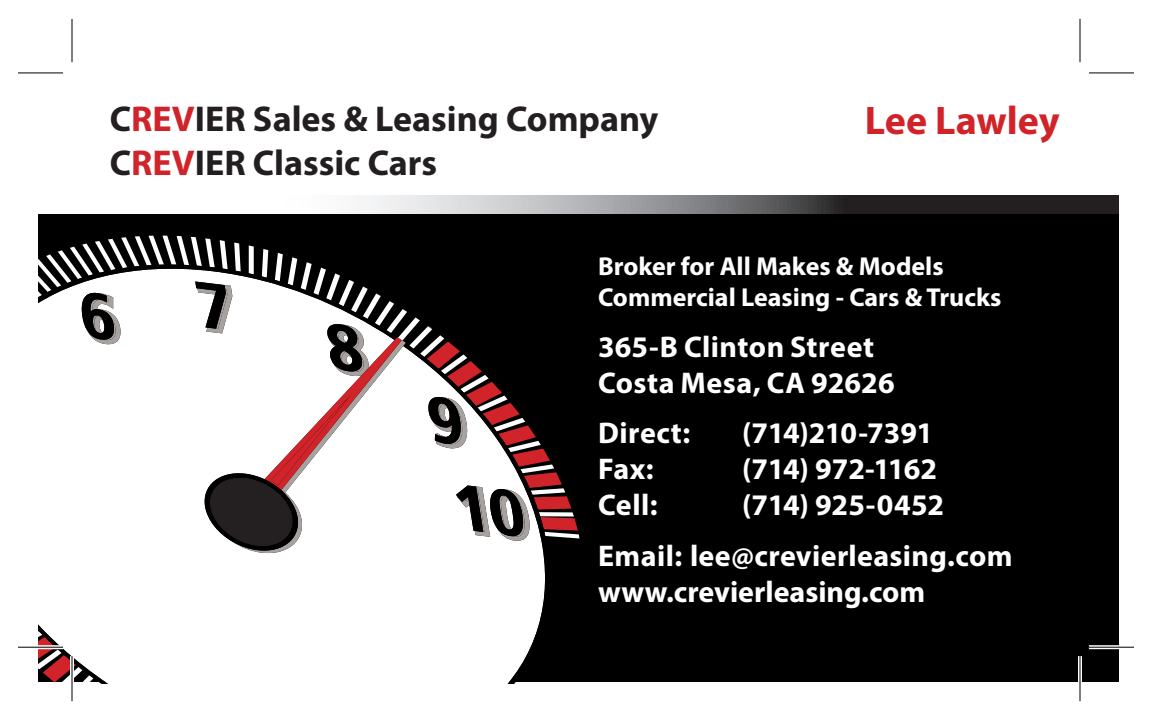
<style>
.page{position:relative;width:1152px;height:720px;background:#fff}
.page>*{position:absolute;margin:0;border:0;box-sizing:border-box;transform-origin:0 0}
.t1{font:700 40px "Myriad Pro";color:#d1232a}
.t2{font:700 36px "Myriad Pro";color:#231f20}
.t3{font:700 30px/36px "Myriad Pro";letter-spacing:.005em;color:#fff}
.t4{font:700 30px "Myriad Pro";letter-spacing:-.02em;color:#fff}
.t5{font:700 26px/31.2px "Myriad Pro";color:#fff}
.s1{color:#d1232a}
</style>
<div class="page">
<div style="left:39px;top:202px;width:1080px;height:480px;background:#000"></div>
<svg style="left:39px;top:236px;width:541px;height:448px"></svg>
<svg style="left:39px;top:196px;width:1080px;height:17px;background:#9d9d9e"></svg>
<svg style="left:18px;top:645px;width:45px;height:4px"></svg>
<hr style="left:18px;top:647px;width:45px;height:1px;background:#000">
<hr style="left:70px;top:656px;width:4px;height:45px;background:#fff">
<hr style="left:71px;top:656px;width:2px;height:45px;background:#000">
<hr style="left:71px;top:19px;width:2px;height:43px;background:#000">
<hr style="left:18px;top:72px;width:45px;height:2px;background:#000">
<hr style="left:1079px;top:19px;width:2px;height:43px;background:#000">
<hr style="left:1089px;top:72px;width:45px;height:2px;background:#000">
<hr style="left:1078px;top:656px;width:4px;height:45px;background:#fff">
<hr style="left:1079px;top:656px;width:2px;height:45px;background:#000">
<svg style="left:1089px;top:645px;width:45px;height:4px"></svg>
<hr style="left:1089px;top:647px;width:45px;height:1px;background:#000">
<p class="t2" style="left:110px;top:96px;width:550px">C<span class="s1">REV</span>IER Sales &amp; Leasing Company</p>
<h1 class="t1" style="left:865px;top:95px;width:196px">Lee Lawley</h1>
<p class="t2" style="left:110px;top:139px;width:329px">C<span class="s1">REV</span>IER Classic Cars</p>
<p class="t5" style="left:598px;top:250px;width:405px">Broker for All Makes &amp; Models<br>Commercial Leasing - Cars &amp; Trucks</p>
<p class="t3" style="left:598px;top:328px;width:298px">365-B Clinton Street<br>Costa Mesa, CA 92626</p>
<p class="t3" style="left:598px;top:414px;width:94px">Direct:</p>
<p class="t4" style="left:742px;top:414px;width:193px">(714)210-7391</p>
<p class="t3" style="left:598px;top:450px;width:57px">Fax:</p>
<p class="t3" style="left:742px;top:450px;width:197px">(714) 972-1162</p>
<p class="t3" style="left:598px;top:486px;width:61px">Cell:</p>
<p class="t3" style="left:598px;top:479px;width:416px;line-height:50.4px;text-indent:144px">(714) 925-0452<br>Email: lee@crevierleasing.com</p>
<p class="t3" style="left:598px;top:573px;width:329px">www.crevierleasing.com</p>
</div>
